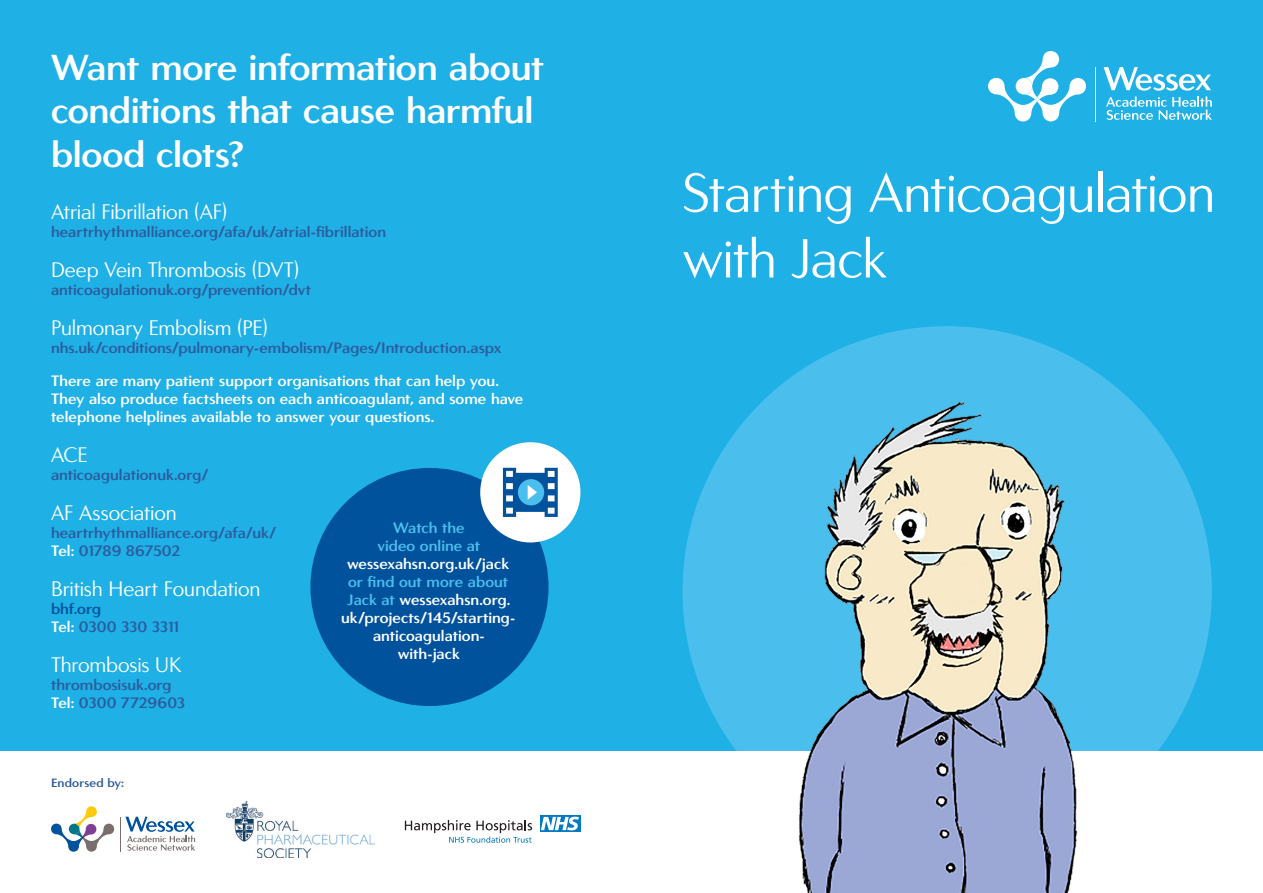
<style>
.page{position:relative;width:1263px;height:893px;background:#fff}
.page>*{position:absolute;margin:0;border:0;box-sizing:border-box;transform-origin:0 0}
.Numbers{font:54.75px/65.7px "Carisma";letter-spacing:-.015em;color:#fff}
.Numbers-2{font:700 36px/43.5px "Carisma Demi";letter-spacing:-.01em;color:#fff}
.Numbers-3{font:21px "Carisma";letter-spacing:-.01em;color:#fff}
.Numbers-4{font:700 15px/18px "Carisma Demi";color:#fff}
.Numbers-5{font:700 15px/18px "Carisma Demi";color:#2c5c9d}
.Numbers-6{font:700 12px "Carisma Demi";letter-spacing:.01em;color:#2c5c9d}
.s1{color:#fff}
.s2{color:#01529c}
.s3{color:#4abfee}
</style>
<div class="page">
<div style="left:0;top:0;width:1263px;height:750px;background:#1fb0e6"></div>
<svg style="left:682px;top:326px;width:530px;height:424px;fill:#4abfee"></svg>
<svg style="left:1103px;top:67px;width:108px;height:24px"></svg>
<hr style="left:1095px;top:67px;width:1px;height:54px;background:#fff">
<svg style="left:988px;top:51px;width:98px;height:71px"></svg>
<svg style="left:1106px;top:97px;width:106px;height:23px"></svg>
<img style="left:781px;top:388px;width:314px;height:505px">
<img style="left:227px;top:802px;width:148px;height:56px">
<svg style="left:540px;top:815px;width:40px;height:17px"></svg>
<svg style="left:541px;top:817px;width:38px;height:13px"></svg>
<svg style="left:405px;top:820px;width:127px;height:23px"></svg>
<hr style="left:120px;top:817px;width:1px;height:34px;background:#796e6c">
<svg style="left:51px;top:806px;width:64px;height:46px"></svg>
<svg style="left:125px;top:817px;width:70px;height:34px"></svg>
<div style="left:310px;top:468px;width:239px;height:238px;background:#01529c;border-radius:50%"></div>
<div style="left:480px;top:442px;width:100px;height:100px;background:#fff;border-radius:50%"></div>
<svg style="left:503px;top:468px;width:55px;height:49px"></svg>
<p class="Numbers-2" style="left:51px;top:46px;width:494px">Want more information about conditions that cause harmful blood clots?</p>
<p class="Numbers-3" style="left:51px;top:200px;width:178px">Atrial Fibrillation (AF)</p>
<p class="Numbers-5" style="left:51px;top:223px;width:337px">heartrhythmalliance.org/afa/uk/atrial-fibrillation</p>
<p class="Numbers-3" style="left:51px;top:258px;width:250px">Deep Vein Thrombosis (DVT)</p>
<p class="Numbers-5" style="left:51px;top:281px;width:262px">anticoagulationuk.org/prevention/dvt</p>
<p class="Numbers-3" style="left:51px;top:316px;width:218px">Pulmonary Embolism (PE)</p>
<p class="Numbers-5" style="left:51px;top:339px;width:452px">nhs.uk/conditions/pulmonary-embolism/Pages/Introduction.aspx</p>
<p class="Numbers-4" style="left:51px;top:372px;width:474px">There are many patient support organisations that can help you.<br>They also produce factsheets on each anticoagulant, and some have telephone helplines available to answer your questions.</p>
<p class="Numbers-3" style="left:51px;top:443px;width:38px">ACE</p>
<p class="Numbers-5" style="left:51px;top:466px;width:159px">anticoagulationuk.org/</p>
<p class="Numbers-3" style="left:51px;top:501px;width:127px">AF Association</p>
<p class="Numbers-5" style="left:51px;top:524px;width:227px">heartrhythmalliance.org/afa/uk/<br><span class="s1">Tel:</span> 01789 867502</p>
<p class="Numbers-3" style="left:51px;top:577px;width:211px">British Heart Foundation</p>
<p class="Numbers-5" style="left:51px;top:600px;width:130px"><span class="s2">bhf.org<br></span><span class="s1">Tel:</span> 0300 330 3311</p>
<p class="Numbers-3" style="left:51px;top:653px;width:132px">Thrombosis UK</p>
<p class="Numbers-5" style="left:51px;top:676px;width:136px">thrombosisuk.org<br><span class="s1">Tel:</span> 0300 7729603</p>
<p class="Numbers-4" style="left:341px;top:519px;width:176px;text-align:center"><span class="s3">Watch the<br>video online at </span>wessexahsn.org.uk/jack <span class="s3">or find out more about<br>Jack at</span> wessexahsn.org. uk/projects/145/starting&shy;anticoagulation&shy;with-jack</p>
<p class="Numbers-6" style="left:51px;top:775px;width:75px">Endorsed by:</p>
<p class="Numbers" style="left:682px;top:162px;width:534px">Starting Anticoagulation with Jack</p>
</div>
